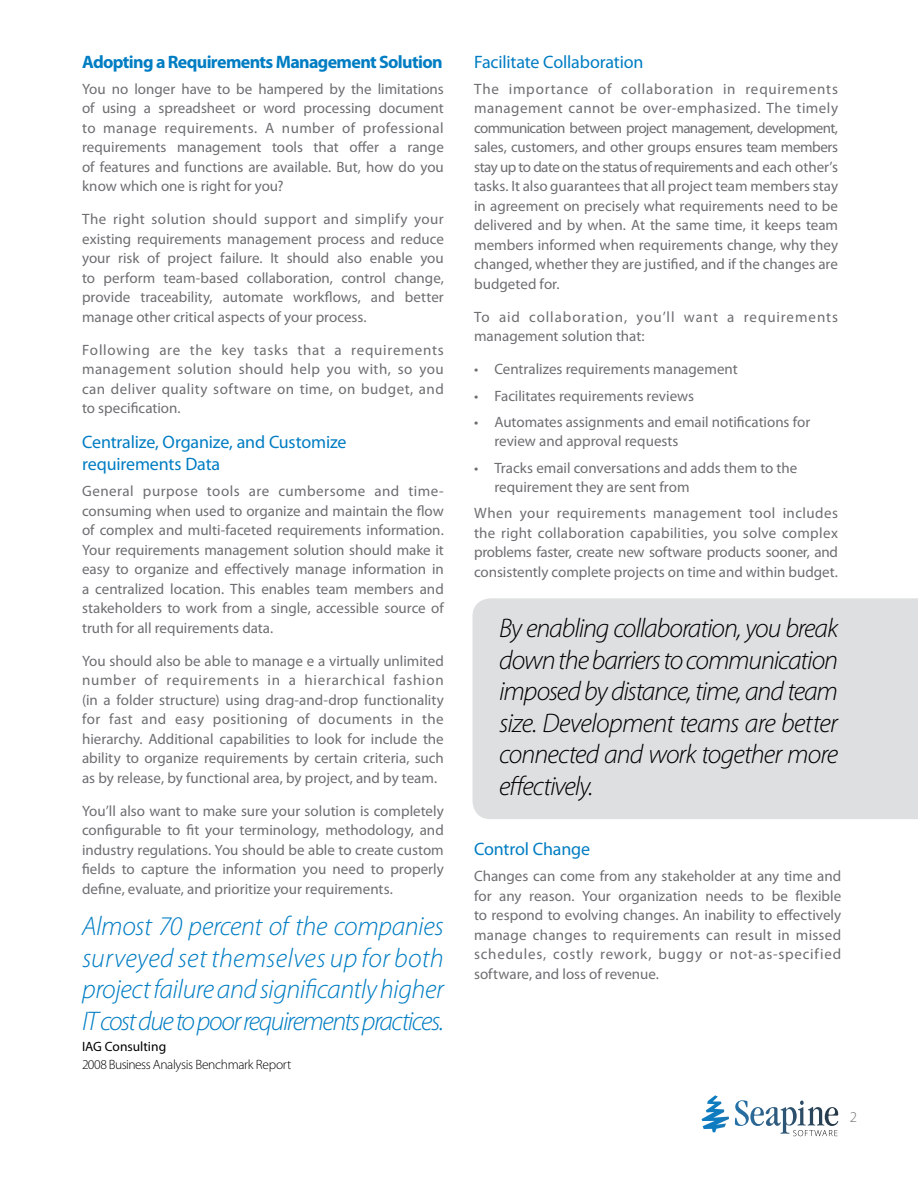
<style>
.page{position:relative;width:918px;height:1188px;background:#fff}
.page>*{position:absolute;margin:0;border:0;box-sizing:border-box;transform-origin:0 0}
.t1{font:italic 300 27px/31.5px "Myriad Pro";letter-spacing:-.035em;color:#000;text-align:justify}
.t2{font:italic 300 27px/31.5px "Myriad Pro";letter-spacing:-.055em;color:#007dc3;text-align:justify}
.t3{font:18px/21.6px "Myriad Pro";letter-spacing:-.01em;color:#007dc3}
.t4{font:700 18px "Myriad Pro";letter-spacing:-.04em;color:#007dc3}
.t5{font:15px/19.5px "Myriad Pro";color:#6d6e71;text-align:justify}
.t6{font:15px/19.5px "Myriad Pro";letter-spacing:.055em;color:#6d6e71}
.t7{font:300 15px "Myriad Pro";color:#6d6e71}
.t8{font:300 13.5px "Myriad Pro";letter-spacing:-.025em;color:#000}
.t9{font:13.5px "Myriad Pro";color:#000}
</style>
<div class="page">
<svg style="left:702px;top:1095px;width:27px;height:37px"></svg>
<svg style="left:735px;top:1100px;width:103px;height:36px"></svg>
<div style="left:472px;top:598px;width:446px;height:221px;background:#dedfe0"></div>
<p class="t4" style="left:82px;top:50px;width:362px">Adopting a Requirements Management Solution</p>
<p class="t5" style="left:82px;top:79px;width:363px">You no longer have to be hampered by the limitations of using a spreadsheet or word processing document to manage requirements. A number of professional requirements management tools that offer a range of features and functions are available. But, how do you know which one is right for you?</p>
<p class="t5" style="left:82px;top:209px;width:363px">The right solution should support and simplify your existing requirements management process and reduce your risk of project failure. It should also enable you to perform team-based collaboration, control change, provide traceability, automate workflows, and better manage other critical aspects of your process.</p>
<p class="t5" style="left:82px;top:340px;width:363px">Following are the key tasks that a requirements management solution should help you with, so you can deliver quality software on time, on budget, and to specification.</p>
<p class="t3" style="left:82px;top:431px;width:266px">Centralize, Organize, and Customize requirements Data</p>
<p class="t5" style="left:82px;top:481px;width:363px">General purpose tools are cumbersome and time&shy;consuming when used to organize and maintain the flow of complex and multi-faceted requirements information.<br>Your requirements management solution should make it easy to organize and effectively manage information in a centralized location. This enables team members and stakeholders to work from a single, accessible source of truth for all requirements data.</p>
<p class="t5" style="left:82px;top:651px;width:363px">You should also be able to manage e a virtually unlimited number of requirements in a hierarchical fashion (in a folder structure) using drag-and-drop functionality for fast and easy positioning of documents in the hierarchy. Additional capabilities to look for include the ability to organize requirements by certain criteria, such as by release, by functional area, by project, and by team.</p>
<p class="t5" style="left:82px;top:801px;width:363px">You’ll also want to make sure your solution is completely configurable to fit your terminology, methodology, and industry regulations. You should be able to create custom fields to capture the information you need to properly define, evaluate, and prioritize your requirements.</p>
<h1 class="t2" style="left:82px;top:910px;width:363px">Almost 70 percent of the companies surveyed set themselves up for both project failure and significantly higher IT cost due to poor requirements practices.</h1>
<p class="t9" style="left:82px;top:1038px;width:86px">IAG Consulting</p>
<p class="t8" style="left:82px;top:1056px;width:211px">2008 Business Analysis Benchmark Report</p>
<p class="t3" style="left:474px;top:50px;width:171px">Facilitate Collaboration</p>
<p class="t5" style="left:474px;top:79px;width:365px">The importance of collaboration in requirements management cannot be over-emphasized. The timely communication between project management, development, sales, customers, and other groups ensures team members stay up to date on the status of requirements and each other’s tasks. It also guarantees that all project team members stay in agreement on precisely what requirements need to be delivered and by when. At the same time, it keeps team members informed when requirements change, why they changed, whether they are justified, and if the changes are budgeted for.</p>
<p class="t6" style="left:474px;top:307px;width:365px">To aid collaboration, you’ll want a requirements management solution that:</p>
<p class="t5" style="left:474px;top:359px;width:265px">• Centralizes requirements management</p>
<p class="t5" style="left:474px;top:385px;width:222px">• Facilitates requirements reviews</p>
<p class="t5" style="left:494px;top:412px;width:317px;text-indent:-20px">• Automates assignments and email notifications for review and approval requests</p>
<p class="t5" style="left:494px;top:457px;width:305px;text-indent:-20px">• Tracks email conversations and adds them to the requirement they are sent from</p>
<p class="t5" style="left:474px;top:503px;width:365px">When your requirements management tool includes the right collaboration capabilities, you solve complex problems faster, create new software products sooner, and consistently complete projects on time and within budget.</p>
<h1 class="t1" style="left:499px;top:612px;width:341px">By enabling collaboration, you break down the barriers to communication imposed by distance, time, and team size. Development teams are better connected and work together more effectively.</h1>
<p class="t3" style="left:474px;top:838px;width:118px">Control Change</p>
<p class="t5" style="left:474px;top:866px;width:369px">Changes can come from any stakeholder at any time and for any reason. Your organization needs to be flexible to respond to evolving changes. An inability to effectively manage changes to requirements can result in missed schedules, costly rework, buggy or not-as-specified software, and loss of revenue.</p>
<p class="t7" style="left:850px;top:1108px;width:9px">2</p>
</div>
